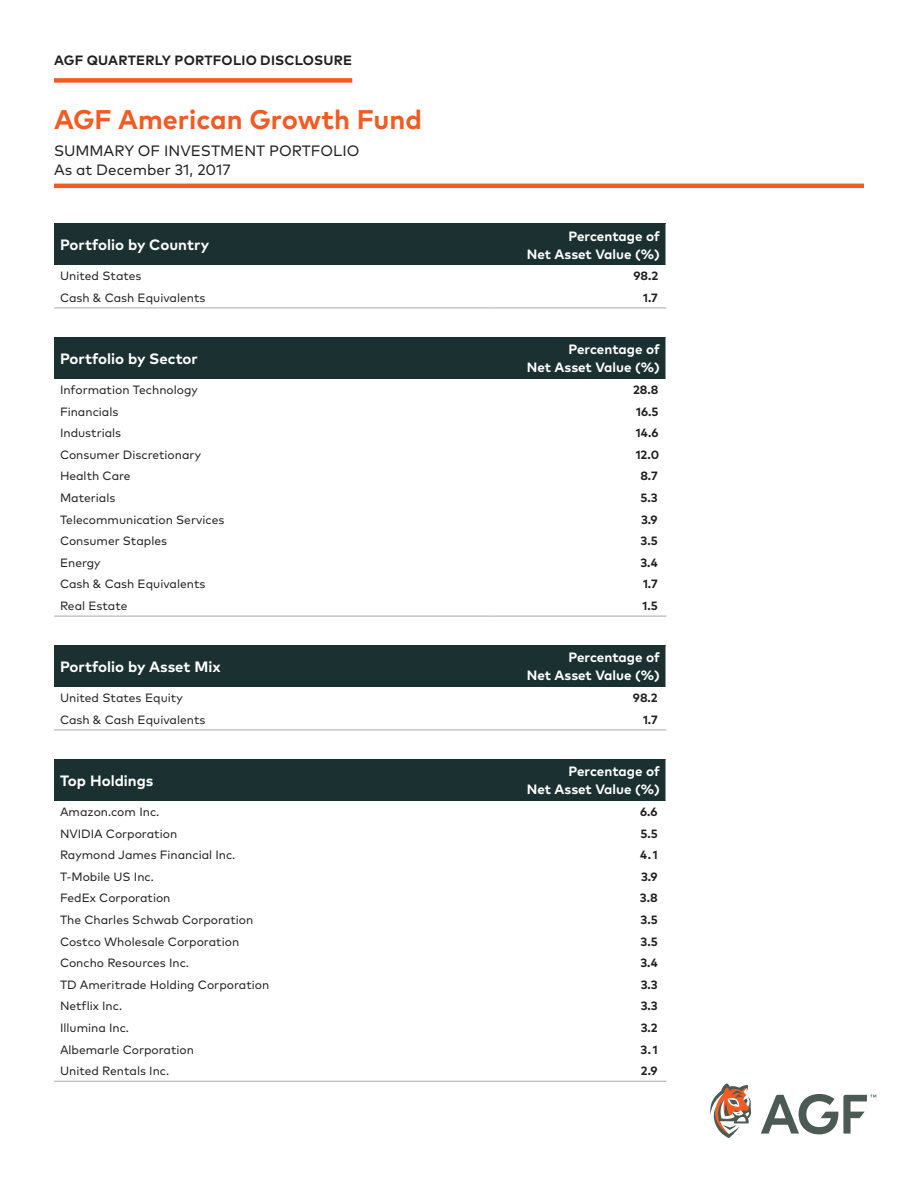
<style>
.page{position:relative;width:918px;height:1188px;background:#fff}
.page>*{position:absolute;margin:0;border:0;box-sizing:border-box;transform-origin:0 0}
.t1{font:700 27px "Mark OT";color:#f25b21}
.Body{font:700 15px "Mark OT";color:#fff}
.t2{font:15px/19.5px "Mark OT";color:#231f20}
.Body-2{font:700 13.5px/18px "Mark OT";color:#fff;text-align:right}
.t3{font:700 13.5px "Mark OT";letter-spacing:.015em;color:#231f20}
.Body-3{font:12px "Mark OT";color:#231f20}
.Body-4{font:700 12px "Mark OT";color:#231f20}
</style>
<div class="page">
<svg style="left:710px;top:1083px;width:42px;height:55px"></svg>
<svg style="left:761px;top:1094px;width:115px;height:40px"></svg>
<div style="left:54px;top:78px;width:298px;height:5px;background:#f25b21"></div>
<hr style="left:54px;top:184px;width:810px;height:4px;background:#f25b21">
<div style="left:54px;top:224px;width:436px;height:41px;background:#1b3030"></div>
<div style="left:490px;top:224px;width:176px;height:41px;background:#1b3030"></div>
<hr style="left:54px;top:308px;width:436px;height:1px;background:#a8a9ad">
<hr style="left:490px;top:308px;width:176px;height:1px;background:#a8a9ad">
<div style="left:54px;top:646px;width:436px;height:41px;background:#1b3030"></div>
<div style="left:490px;top:646px;width:176px;height:41px;background:#1b3030"></div>
<hr style="left:54px;top:729px;width:436px;height:1px;background:#a8a9ad">
<hr style="left:490px;top:729px;width:176px;height:1px;background:#a8a9ad">
<div style="left:54px;top:337px;width:436px;height:41px;background:#1b3030"></div>
<div style="left:490px;top:337px;width:176px;height:41px;background:#1b3030"></div>
<hr style="left:54px;top:616px;width:436px;height:1px;background:#a8a9ad">
<hr style="left:490px;top:616px;width:176px;height:1px;background:#a8a9ad">
<div style="left:54px;top:759px;width:436px;height:41px;background:#1b3030"></div>
<div style="left:490px;top:759px;width:176px;height:41px;background:#1b3030"></div>
<hr style="left:54px;top:1081px;width:436px;height:1px;background:#a8a9ad">
<hr style="left:490px;top:1081px;width:176px;height:1px;background:#a8a9ad">
<p class="t3" style="left:54px;top:51px;width:300px">AGF QUARTERLY PORTFOLIO DISCLOSURE</p>
<h1 class="t1" style="left:54px;top:102px;width:369px">AGF American Growth Fund</h1>
<p class="t2" style="left:54px;top:140px;width:307px">SUMMARY OF INVESTMENT PORTFOLIO<br>As at December 31, 2017</p>
<p class="Body" style="left:60px;top:235px;width:151px">Portfolio by Country</p>
<p class="Body-2" style="left:527px;top:226px;width:135px">Percentage of<br>Net Asset Value (%)</p>
<p class="Body-3" style="left:60px;top:269px;width:83px">United States</p>
<p class="Body-4" style="left:633px;top:268px;width:26px">98.2</p>
<p class="Body-3" style="left:60px;top:290px;width:147px">Cash &amp; Cash Equivalents</p>
<p class="Body-4" style="left:643px;top:290px;width:16px">1.7</p>
<p class="Body" style="left:60px;top:349px;width:139px">Portfolio by Sector</p>
<p class="Body-2" style="left:527px;top:340px;width:135px">Percentage of<br>Net Asset Value (%)</p>
<p class="Body-3" style="left:60px;top:382px;width:139px">Information Technology</p>
<p class="Body-4" style="left:633px;top:382px;width:27px">28.8</p>
<p class="Body-3" style="left:60px;top:404px;width:60px">Financials</p>
<p class="Body-4" style="left:636px;top:404px;width:24px">16.5</p>
<p class="Body-3" style="left:60px;top:425px;width:63px">Industrials</p>
<p class="Body-4" style="left:636px;top:425px;width:24px">14.6</p>
<p class="Body-3" style="left:60px;top:447px;width:143px">Consumer Discretionary</p>
<p class="Body-4" style="left:636px;top:447px;width:25px">12.0</p>
<p class="Body-3" style="left:60px;top:469px;width:72px">Health Care</p>
<p class="Body-4" style="left:640px;top:468px;width:19px">8.7</p>
<p class="Body-3" style="left:60px;top:490px;width:57px">Materials</p>
<p class="Body-4" style="left:641px;top:490px;width:19px">5.3</p>
<p class="Body-3" style="left:60px;top:512px;width:166px">Telecommunication Services</p>
<p class="Body-4" style="left:641px;top:512px;width:18px">3.9</p>
<p class="Body-3" style="left:60px;top:533px;width:109px">Consumer Staples</p>
<p class="Body-4" style="left:641px;top:533px;width:19px">3.5</p>
<p class="Body-3" style="left:60px;top:555px;width:42px">Energy</p>
<p class="Body-4" style="left:640px;top:555px;width:19px">3.4</p>
<p class="Body-3" style="left:60px;top:577px;width:147px">Cash &amp; Cash Equivalents</p>
<p class="Body-4" style="left:643px;top:576px;width:16px">1.7</p>
<p class="Body-3" style="left:60px;top:598px;width:69px">Real Estate</p>
<p class="Body-4" style="left:642px;top:598px;width:17px">1.5</p>
<p class="Body" style="left:60px;top:657px;width:162px">Portfolio by Asset Mix</p>
<p class="Body-2" style="left:527px;top:648px;width:135px">Percentage of<br>Net Asset Value (%)</p>
<p class="Body-3" style="left:60px;top:690px;width:124px">United States Equity</p>
<p class="Body-4" style="left:633px;top:690px;width:26px">98.2</p>
<p class="Body-3" style="left:60px;top:712px;width:147px">Cash &amp; Cash Equivalents</p>
<p class="Body-4" style="left:643px;top:712px;width:16px">1.7</p>
<p class="Body" style="left:60px;top:771px;width:95px">Top Holdings</p>
<p class="Body-2" style="left:527px;top:762px;width:135px">Percentage of<br>Net Asset Value (%)</p>
<p class="Body-3" style="left:60px;top:804px;width:101px">Amazon.com Inc.</p>
<p class="Body-4" style="left:640px;top:804px;width:19px">6.6</p>
<p class="Body-3" style="left:60px;top:826px;width:119px">NVIDIA Corporation</p>
<p class="Body-4" style="left:640px;top:826px;width:19px">5.5</p>
<p class="Body-3" style="left:60px;top:847px;width:177px">Raymond James Financial Inc.</p>
<p class="Body-4" style="left:640px;top:847px;width:19px">4.1</p>
<p class="Body-3" style="left:60px;top:869px;width:95px">T-Mobile US Inc.</p>
<p class="Body-4" style="left:641px;top:869px;width:18px">3.9</p>
<p class="Body-3" style="left:60px;top:891px;width:112px">FedEx Corporation</p>
<p class="Body-4" style="left:640px;top:890px;width:19px">3.8</p>
<p class="Body-3" style="left:60px;top:912px;width:195px">The Charles Schwab Corporation</p>
<p class="Body-4" style="left:641px;top:912px;width:19px">3.5</p>
<p class="Body-3" style="left:60px;top:934px;width:181px">Costco Wholesale Corporation</p>
<p class="Body-4" style="left:641px;top:934px;width:19px">3.5</p>
<p class="Body-3" style="left:60px;top:955px;width:131px">Concho Resources Inc.</p>
<p class="Body-4" style="left:640px;top:955px;width:19px">3.4</p>
<p class="Body-3" style="left:60px;top:977px;width:211px">TD Ameritrade Holding Corporation</p>
<p class="Body-4" style="left:641px;top:977px;width:19px">3.3</p>
<p class="Body-3" style="left:60px;top:999px;width:64px">Netflix Inc.</p>
<p class="Body-4" style="left:641px;top:998px;width:19px">3.3</p>
<p class="Body-3" style="left:60px;top:1020px;width:71px">Illumina Inc.</p>
<p class="Body-4" style="left:641px;top:1020px;width:18px">3.2</p>
<p class="Body-3" style="left:60px;top:1042px;width:136px">Albemarle Corporation</p>
<p class="Body-4" style="left:640px;top:1042px;width:19px">3.1</p>
<p class="Body-3" style="left:60px;top:1063px;width:111px">United Rentals Inc.</p>
<p class="Body-4" style="left:641px;top:1063px;width:18px">2.9</p>
</div>
